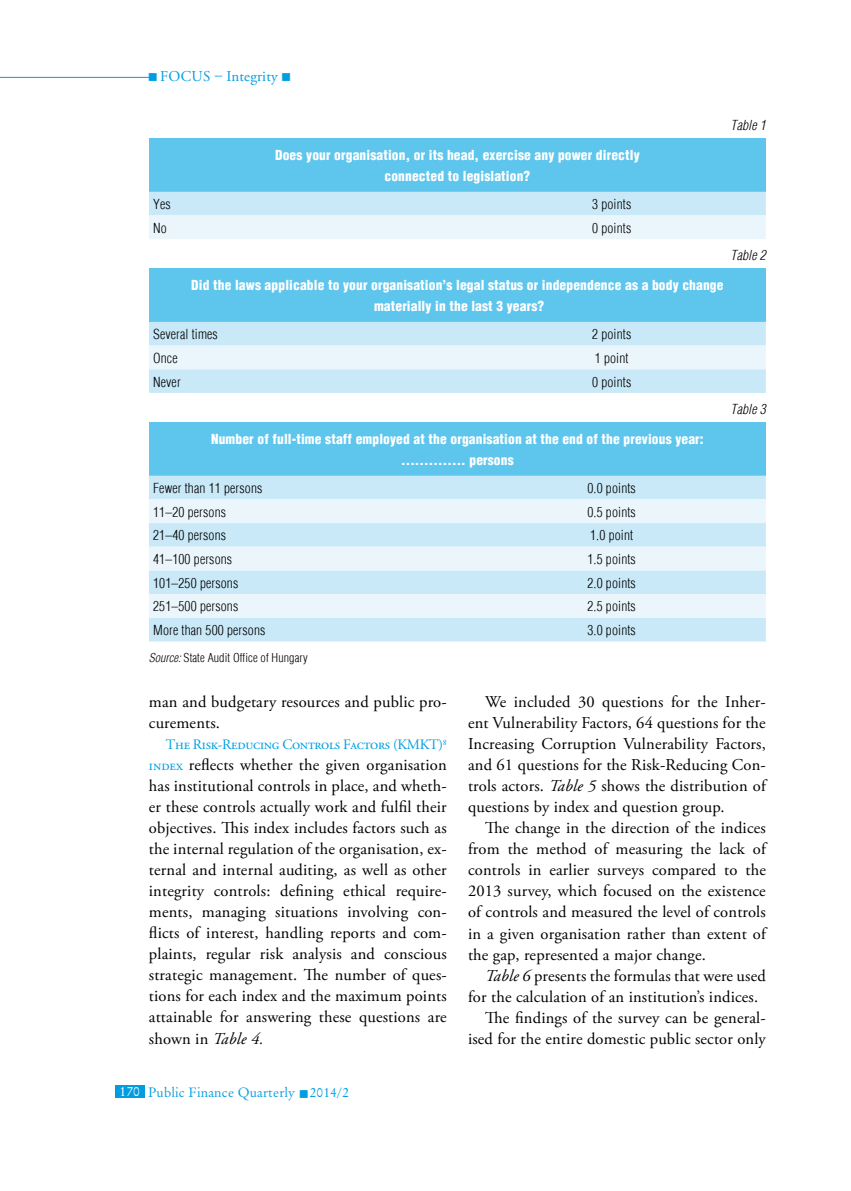
<style>
.page{position:relative;width:851px;height:1191px;background:#fff}
.page>*{position:absolute;margin:0;border:0;box-sizing:border-box;transform-origin:0 0}
.t1{font:16.5px/21px "Adobe Garamond Pro";color:#000;text-align:justify}
.t2{font:15px "Adobe Garamond Pro";color:#009ee0}
.t3{font:14.4px "Adobe Garamond Pro";letter-spacing:-.02em;color:#009ee0}
.t4{font:900 condensed 13.5px/21px "H Helvetica";letter-spacing:.01em;color:#fff;text-align:center}
.t5{font:300 condensed 13.5px "H Helvetica";letter-spacing:.01em;color:#000}
.t6{font:13.5px "Original Garamond HU Normal";letter-spacing:.01em;color:#009ee0}
.t7{font:italic 300 condensed 13.5px "H Helvetica";letter-spacing:.01em;color:#000}
.t8{font:300 condensed 12px "H Helvetica";letter-spacing:.01em;color:#000}
.s1{font-style:italic}
.s2{font-size:14.4px;color:#009ee0}
.s3{color:#fff}
</style>
<div class="page">
<hr style="left:0;top:77px;width:149px;height:1px;background:#009ee0">
<div style="left:115px;top:1084px;width:30px;height:13px;background:#009ee0"></div>
<div style="left:149px;top:138px;width:616px;height:54px;background:#5ec5ed"></div>
<svg style="left:149px;top:192px;width:616px;height:47px;background:#daeffa"></svg>
<div style="left:149px;top:269px;width:616px;height:53px;background:#5ec5ed"></div>
<div style="left:149px;top:322px;width:616px;height:71px;background:#c9e9f8"></div>
<div style="left:149px;top:345px;width:616px;height:24px;background:#ebf6fc"></div>
<div style="left:149px;top:422px;width:616px;height:54px;background:#5ec5ed"></div>
<div style="left:149px;top:476px;width:616px;height:165px;background:#c9e9f8"></div>
<svg style="left:149px;top:499px;width:616px;height:119px;background:#ddf0fa"></svg>
<p class="t2" style="left:148px;top:67px;width:145px">■ Focus – Integrity ■</p>
<p class="t4" style="left:275px;top:144px;width:366px">Does your organisation, or its head, exercise any power directly connected to legislation?</p>
<p class="t5" style="left:153px;top:196px;width:19px">Yes</p>
<p class="t5" style="left:592px;top:196px;width:41px">3 points</p>
<p class="t5" style="left:153px;top:220px;width:15px">No</p>
<p class="t5" style="left:592px;top:220px;width:41px">0 points</p>
<p class="t4" style="left:191px;top:275px;width:533px">Did the laws applicable to your organisation’s legal status or independence as a body change materially in the last 3 years?</p>
<p class="t5" style="left:153px;top:326px;width:66px">Several times</p>
<p class="t5" style="left:592px;top:326px;width:41px">2 points</p>
<p class="t5" style="left:153px;top:350px;width:26px">Once</p>
<p class="t5" style="left:594px;top:350px;width:35px">1 point</p>
<p class="t5" style="left:153px;top:374px;width:29px">Never</p>
<p class="t5" style="left:592px;top:374px;width:41px">0 points</p>
<p class="t4" style="left:211px;top:428px;width:494px">Number of full-time staff employed at the organisation at the end of the previous year: .............. persons</p>
<p class="t5" style="left:153px;top:480px;width:111px">Fewer than 11 persons</p>
<p class="t5" style="left:587px;top:480px;width:50px">0.0 points</p>
<p class="t5" style="left:153px;top:504px;width:74px">11–20 persons</p>
<p class="t5" style="left:587px;top:504px;width:50px">0.5 points</p>
<p class="t5" style="left:153px;top:527px;width:74px">21–40 persons</p>
<p class="t5" style="left:590px;top:527px;width:45px">1.0 point</p>
<p class="t5" style="left:153px;top:551px;width:80px">41–100 persons</p>
<p class="t5" style="left:587px;top:551px;width:50px">1.5 points</p>
<p class="t5" style="left:153px;top:575px;width:87px">101–250 persons</p>
<p class="t5" style="left:587px;top:575px;width:50px">2.0 points</p>
<p class="t5" style="left:153px;top:598px;width:87px">251–500 persons</p>
<p class="t5" style="left:587px;top:598px;width:50px">2.5 points</p>
<p class="t5" style="left:153px;top:622px;width:114px">More than 500 persons</p>
<p class="t5" style="left:587px;top:622px;width:50px">3.0 points</p>
<p class="t8" style="left:149px;top:651px;width:160px"><span class="s1">Source:</span> State Audit Office of Hungary</p>
<p class="t7" style="left:730px;top:117px;width:37px">Table 1</p>
<p class="t7" style="left:730px;top:247px;width:37px">Table 2</p>
<p class="t7" style="left:730px;top:401px;width:37px">Table 3</p>
<p class="t1" style="left:149px;top:692px;width:299px">man and budgetary resources and public pro&shy;curements.</p>
<p class="t3" style="left:166px;top:736px;width:282px">The Risk-Reducing Controls Factors (KMKT)<sup>8</sup></p>
<p class="t1" style="left:149px;top:755px;width:299px"><span class="s2">index</span> reflects whether the given organisation has institutional controls in place, and wheth&shy;er these controls actually work and fulfil their objectives. This index includes factors such as the internal regulation of the organisation, ex&shy;ternal and internal auditing, as well as other integrity controls: defining ethical require&shy;ments, managing situations involving con&shy;flicts of interest, handling reports and com&shy;plaints, regular risk analysis and conscious strategic management. The number of ques&shy;tions for each index and the maximum points attainable for answering these questions are shown in <span class="s1">Table 4.</span></p>
<p class="t6" style="left:120px;top:1084px;width:231px"><span class="s3">170</span> Public Finance Quarterly ■ 2014/2</p>
<p class="t1" style="left:468px;top:692px;width:301px;text-indent:17px">We included 30 questions for the Inher&shy;ent Vulnerability Factors, 64 questions for the Increasing Corruption Vulnerability Factors, and 61 questions for the Risk-Reducing Con&shy;trols actors. <span class="s1">Table 5</span> shows the distribution of questions by index and question group.</p>
<p class="t1" style="left:468px;top:818px;width:301px;text-indent:17px">The change in the direction of the indices from the method of measuring the lack of controls in earlier surveys compared to the 2013 survey, which focused on the existence of controls and measured the level of controls in a given organisation rather than extent of the gap, represented a major change.</p>
<p class="t1" style="left:485px;top:965px;width:282px"><span class="s1">Table 6</span> presents the formulas that were used</p>
<p class="t1" style="left:468px;top:986px;width:292px">for the calculation of an institution’s indices.</p>
<p class="t1" style="left:485px;top:1007px;width:282px">The findings of the survey can be general-</p>
<p class="t1" style="left:468px;top:1028px;width:299px">ised for the entire domestic public sector only</p>
</div>
